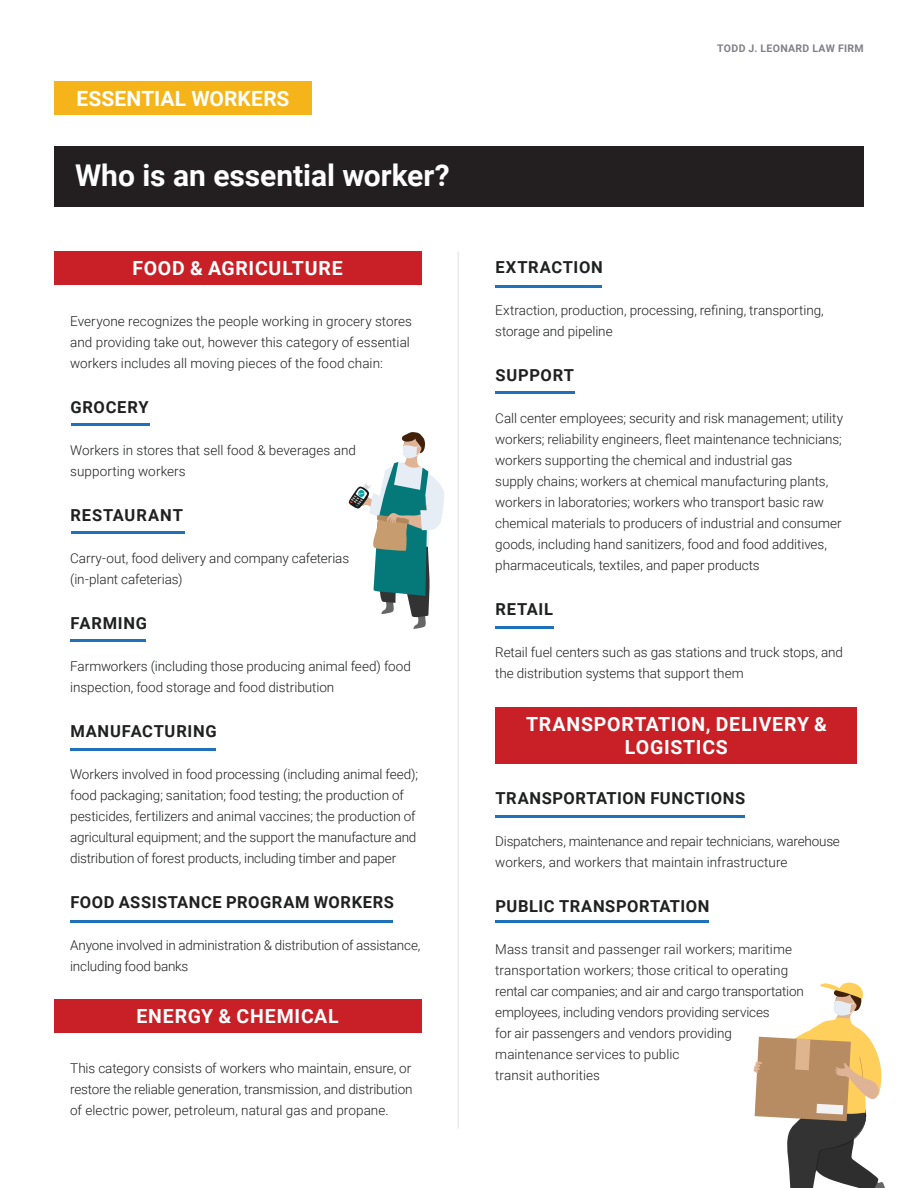
<style>
.page{position:relative;width:918px;height:1188px;background:#fff}
.page>*{position:absolute;margin:0;border:0;box-sizing:border-box;transform-origin:0 0}
.t1{font:700 30px "Roboto";letter-spacing:-.005em;color:#fff}
.t2{font:700 21px "Roboto";letter-spacing:.005em;color:#fff}
.t3{font:700 19.5px/23.4px "Roboto";letter-spacing:.04em;color:#fff;text-align:center}
.t4{font:700 16.5px "Roboto";letter-spacing:.035em;color:#1f2020}
.t5{font:700 16.5px "Roboto";letter-spacing:.055em;color:#1f2020}
.t6{font:300 13.5px/21px "Roboto";letter-spacing:-.005em;color:#1f2020}
.t7{font:700 10.5px "Roboto";letter-spacing:.035em;color:#818087}
</style>
<div class="page">
<div style="left:54px;top:146px;width:810px;height:61px;background:#231f20"></div>
<div style="left:54px;top:81px;width:258px;height:33px;background:#f5b41a"></div>
<div style="left:54px;top:251px;width:367px;height:34px;background:#c82026"></div>
<div style="left:54px;top:999px;width:367px;height:34px;background:#c82026"></div>
<div style="left:495px;top:707px;width:361px;height:57px;background:#c82026"></div>
<hr style="left:458px;top:251px;width:1px;height:878px;background:#ebebec">
<hr style="left:72px;top:423px;width:78px;height:2px;background:#1f72ba">
<hr style="left:495px;top:285px;width:107px;height:3px;background:#1f72ba">
<hr style="left:495px;top:626px;width:59px;height:3px;background:#1f72ba">
<hr style="left:495px;top:815px;width:250px;height:3px;background:#1f72ba">
<hr style="left:495px;top:920px;width:214px;height:3px;background:#1f72ba">
<hr style="left:495px;top:392px;width:80px;height:2px;background:#1f72ba">
<hr style="left:70px;top:639px;width:76px;height:2px;background:#1f72ba">
<hr style="left:70px;top:748px;width:146px;height:3px;background:#1f72ba">
<hr style="left:70px;top:920px;width:323px;height:3px;background:#1f72ba">
<hr style="left:72px;top:531px;width:113px;height:2px;background:#1f72ba">
<svg style="left:349px;top:432px;width:95px;height:197px"></svg>
<svg style="left:753px;top:983px;width:132px;height:205px"></svg>
<p class="t2" style="left:76px;top:84px;width:215px">ESSENTIAL WORKERS</p>
<p class="t1" style="left:75px;top:154px;width:376px">Who is an essential worker?</p>
<p class="t3" style="left:133px;top:256px;width:212px">FOOD &amp; AGRICULTURE</p>
<p class="t6" style="left:70px;top:310px;width:343px">Everyone recognizes the people working in grocery stores and providing take out, however this category of essential workers includes all moving pieces of the food chain:</p>
<p class="t4" style="left:70px;top:395px;width:80px">GROCERY</p>
<p class="t6" style="left:70px;top:439px;width:287px">Workers in stores that sell food &amp; beverages and supporting workers</p>
<p class="t5" style="left:70px;top:503px;width:114px">RESTAURANT</p>
<p class="t6" style="left:70px;top:547px;width:281px">Carry-out, food delivery and company cafeterias (in-plant cafeterias)</p>
<p class="t4" style="left:70px;top:611px;width:78px">FARMING</p>
<p class="t6" style="left:70px;top:655px;width:342px">Farmworkers (including those producing animal feed) food inspection, food storage and food distribution</p>
<p class="t4" style="left:70px;top:719px;width:148px">MANUFACTURING</p>
<p class="t6" style="left:70px;top:763px;width:350px">Workers involved in food processing (including animal feed); food packaging; sanitation; food testing; the production of pesticides, fertilizers and animal vaccines; the production of agricultural equipment; and the support the manufacture and distribution of forest products, including timber and paper</p>
<p class="t4" style="left:70px;top:890px;width:325px">FOOD ASSISTANCE PROGRAM WORKERS</p>
<p class="t6" style="left:70px;top:934px;width:352px">Anyone involved in administration &amp; distribution of assistance, including food banks</p>
<p class="t3" style="left:136px;top:1003px;width:204px">ENERGY &amp; CHEMICAL</p>
<p class="t6" style="left:70px;top:1057px;width:344px;text-align:justify">This category consists of workers who maintain, ensure, or restore the reliable generation, transmission, and distribution of electric power, petroleum, natural gas and propane.</p>
<p class="t7" style="left:717px;top:40px;width:148px">TODD J. LEONARD LAW FIRM</p>
<p class="t4" style="left:496px;top:256px;width:109px">EXTRACTION</p>
<p class="t6" style="left:495px;top:299px;width:330px">Extraction, production, processing, refining, transporting, storage and pipeline</p>
<p class="t4" style="left:496px;top:364px;width:80px">SUPPORT</p>
<p class="t6" style="left:495px;top:407px;width:349px">Call center employees; security and risk management; utility workers; reliability engineers, fleet maintenance technicians; workers supporting the chemical and industrial gas<br>supply chains; workers at chemical manufacturing plants, workers in laboratories; workers who transport basic raw chemical materials to producers of industrial and consumer goods, including hand sanitizers, food and food additives, pharmaceuticals, textiles, and paper products</p>
<p class="t4" style="left:496px;top:598px;width:59px">RETAIL</p>
<p class="t6" style="left:495px;top:641px;width:349px">Retail fuel centers such as gas stations and truck stops, and the distribution systems that support them</p>
<p class="t3" style="left:526px;top:711px;width:302px">TRANSPORTATION, DELIVERY &amp;<br>LOGISTICS</p>
<p class="t4" style="left:496px;top:787px;width:251px">TRANSPORTATION FUNCTIONS</p>
<p class="t6" style="left:495px;top:830px;width:346px">Dispatchers, maintenance and repair technicians, warehouse workers, and workers that maintain infrastructure</p>
<p class="t4" style="left:496px;top:895px;width:215px">PUBLIC TRANSPORTATION</p>
<p class="t6" style="left:495px;top:938px;width:310px">Mass transit and passenger rail workers; maritime transportation workers; those critical to operating rental car companies; and air and cargo transportation employees, including vendors providing services<br>for air passengers and vendors providing maintenance services to public<br>transit authorities</p>
</div>
